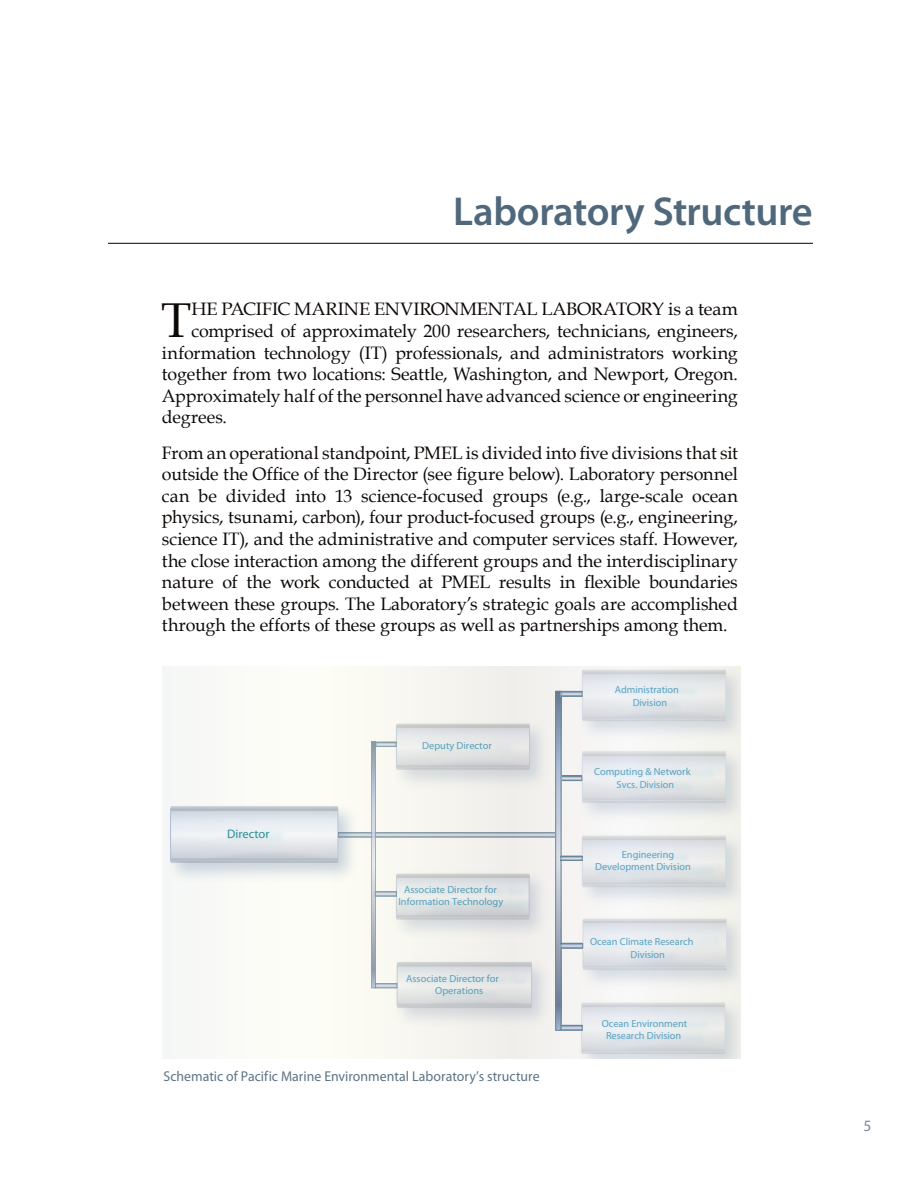
<style>
.page{position:relative;width:918px;height:1188px;background:#fff}
.page>*{position:absolute;margin:0;border:0;box-sizing:border-box;transform-origin:0 0}
.t1{font:48.9px "Book Antiqua";color:#0c0806}
.t2{font:600 40.5px "Myriad Pro";letter-spacing:-.01em;color:#50687c}
.t3{font:18px/21.6px "Book Antiqua";letter-spacing:-.005em;color:#0c0806;text-align:justify}
.t4{font:15.9px "Myriad Pro";color:#788b9b}
.t5{font:14.25px "Myriad Pro";color:#5d7386}
.t6{font:700 12.3px "Lucida Grande";color:#308e97}
.t7{font:700 10.35px/12.3px "Lucida Grande";color:#1c83b2}
.t8{font:700 10.2px/12.3px "Lucida Grande";color:#1c83b2}
</style>
<div class="page">
<hr style="left:108px;top:243px;width:705px;height:1px;background:#241e1b">
<svg style="left:350px;top:666px;width:391px;height:393px"></svg>
<img style="left:168px;top:797px;width:196px;height:91px">
<svg style="left:171px;top:806px;width:167px;height:57px;background:#d7dce1"></svg>
<img style="left:223px;top:823px;width:66px;height:30px">
<h2 class="t2" style="left:453px;top:185px;width:361px">Laboratory Structure</h2>
<h1 class="t1" style="left:161px;top:286px;width:32px">T</h1>
<p class="t3" style="left:191px;top:298px;width:548px">he Pacific Marine Environmental Laboratory is a team</p>
<p class="t3" style="left:191px;top:320px;width:548px">comprised of approximately 200 researchers, technicians, engineers,</p>
<p class="t3" style="left:162px;top:341px;width:577px">information technology (IT) professionals, and administrators working</p>
<p class="t3" style="left:162px;top:363px;width:577px">together from two locations: Seattle, Washington, and Newport, Oregon.</p>
<p class="t3" style="left:162px;top:385px;width:577px">Approximately half of the personnel have advanced science or engineering</p>
<p class="t3" style="left:162px;top:406px;width:67px">degrees.</p>
<p class="t3" style="left:162px;top:441px;width:577px">From an operational standpoint, PMEL is divided into five divisions that sit outside the Office of the Director (see figure below). Laboratory personnel can be divided into 13 science-focused groups (e.g., large-scale ocean physics, tsunami, carbon), four product-focused groups (e.g., engineering, science IT), and the administrative and computer services staff. However, the close interaction among the different groups and the interdisciplinary nature of the work conducted at PMEL results in flexible boundaries between these groups. The Laboratory’s strategic goals are accomplished through the efforts of these groups as well as partnerships among them.</p>
<p class="t6" style="left:227px;top:826px;width:44px">Director</p>
<p class="t8" style="left:422px;top:739px;width:71px">Deputy Director</p>
<p class="t8" style="left:398px;top:883px;width:106px;text-align:center">Associate Director for<br>Information Technology</p>
<p class="t8" style="left:435px;top:972px;width:65px;text-indent:-29px">Associate Director for<br>Operations</p>
<p class="t5" style="left:164px;top:1068px;width:378px">Schematic of Pacific Marine Environmental Laboratory’s structure</p>
<p class="t7" style="left:633px;top:683px;width:48px;text-indent:-18px">Administration<br>Division</p>
<p class="t7" style="left:617px;top:766px;width:75px;text-indent:-23px">Computing &amp; Network<br>Svcs. Division</p>
<p class="t7" style="left:595px;top:848px;width:97px;text-indent:27px">Engineering<br>Development Division</p>
<p class="t7" style="left:631px;top:935px;width:64px;text-indent:-41px">Ocean Climate Research<br>Division</p>
<p class="t7" style="left:602px;top:1017px;width:87px;text-align:center">Ocean Environment<br>Research Division</p>
<p class="t4" style="left:863px;top:1116px;width:10px">5</p>
</div>
